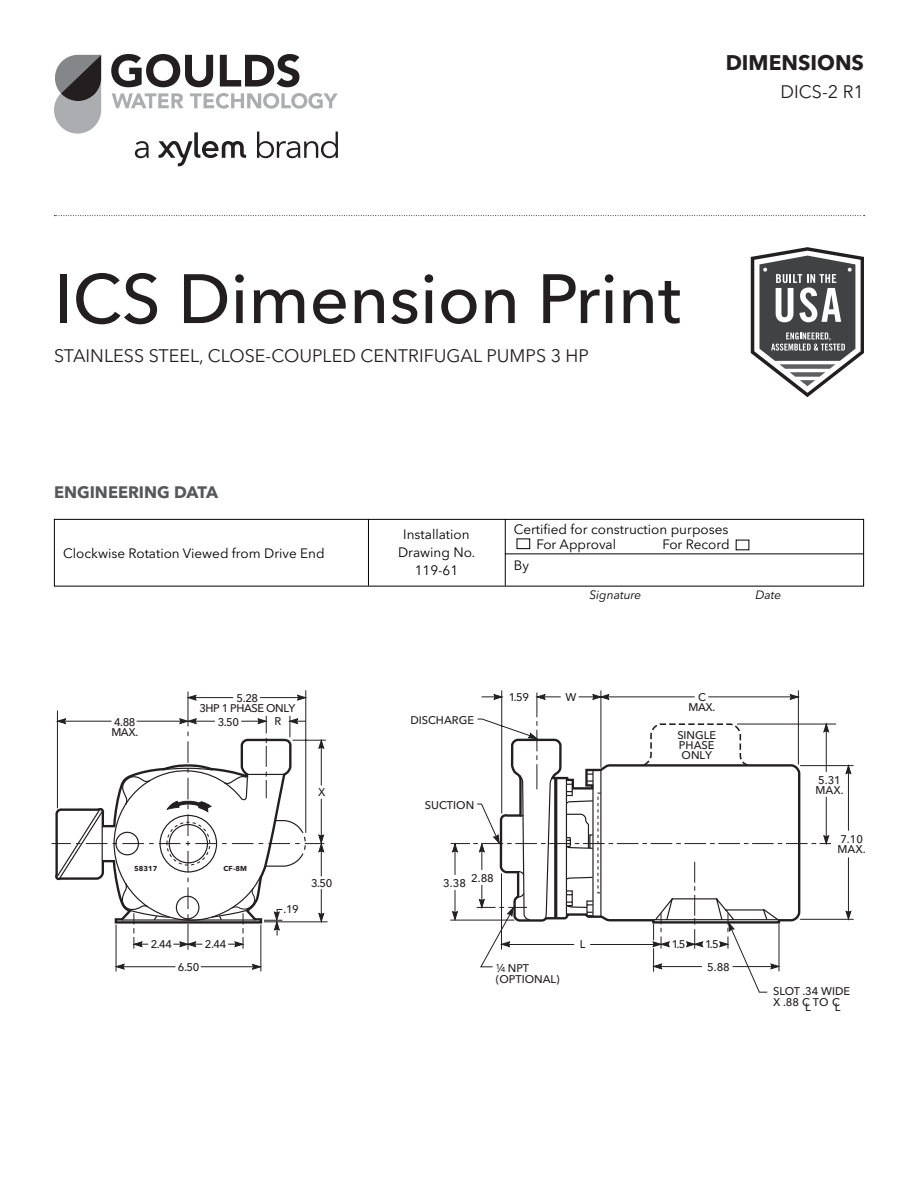
<style>
.page{position:relative;width:918px;height:1188px;background:#fff}
.page>*{position:absolute;margin:0;border:0;box-sizing:border-box;transform-origin:0 0}
.t1{font:500 69px "Avenir Next LT Pro";color:#231f20}
.t2{font:700 21px "Avenir Next LT Pro";color:#231f20}
.t3{font:18px "Avenir Next LT Pro";color:#231f20}
.t4{font:700 16.5px "Avenir Next LT Pro";color:#57585a}
.t5{font:13.5px "Avenir Next LT Pro";color:#000}
.t6{font:italic 12px "Avenir Next LT Pro";color:#000}
.t7{font:500 11.1px/10.4px "Avenir Next LT Pro";color:#231f20}
.t8{font:500 11.1px/10.4px "Avenir Next LT Pro";letter-spacing:-.035em;color:#231f20;text-align:center}
.t9{font:700 7.2px "Avenir Next LT Pro";color:#231f20}
.s1{font-size:7.2px}
</style>
<div class="page">
<hr style="left:800px;top:919px;width:54px;height:1px;background:#231f20">
<hr style="left:800px;top:765px;width:54px;height:1px;background:#231f20">
<hr style="left:737px;top:724px;width:99px;height:1px;background:#231f20">
<hr style="left:450px;top:920px;width:64px;height:1px;background:#231f20">
<hr style="left:848px;top:857px;width:1px;height:59px;background:#231f20">
<hr style="left:848px;top:769px;width:1px;height:62px;background:#231f20">
<svg style="left:846px;top:765px;width:5px;height:9px"></svg>
<svg style="left:846px;top:911px;width:5px;height:8px"></svg>
<svg style="left:52px;top:690px;width:276px;height:282px"></svg>
<svg style="left:56px;top:767px;width:252px;height:163px"></svg>
<svg style="left:319px;top:913px;width:5px;height:9px"></svg>
<svg style="left:252px;top:964px;width:9px;height:6px"></svg>
<svg style="left:235px;top:942px;width:8px;height:5px"></svg>
<svg style="left:134px;top:942px;width:8px;height:5px"></svg>
<svg style="left:180px;top:942px;width:16px;height:5px"></svg>
<svg style="left:116px;top:964px;width:8px;height:5px"></svg>
<svg style="left:319px;top:740px;width:5px;height:9px"></svg>
<svg style="left:258px;top:718px;width:8px;height:6px"></svg>
<svg style="left:180px;top:718px;width:16px;height:6px"></svg>
<svg style="left:57px;top:718px;width:9px;height:6px"></svg>
<svg style="left:188px;top:695px;width:8px;height:5px"></svg>
<svg style="left:297px;top:695px;width:9px;height:5px"></svg>
<svg style="left:319px;top:835px;width:5px;height:17px"></svg>
<svg style="left:289px;top:718px;width:17px;height:6px"></svg>
<svg style="left:451px;top:690px;width:380px;height:303px"></svg>
<div style="left:54px;top:519px;width:810px;height:67px;border:1px solid #000"></div>
<hr style="left:505px;top:554px;width:359px;height:1px;background:#000">
<hr style="left:505px;top:519px;width:1px;height:67px;background:#000">
<hr style="left:368px;top:519px;width:1px;height:67px;background:#000">
<div style="left:517px;top:538px;width:13px;height:11px;border:1px solid #000"></div>
<svg style="left:54px;top:215px;width:811px;height:1px"></svg>
<svg style="left:135px;top:141px;width:14px;height:17px"></svg>
<svg style="left:257px;top:132px;width:81px;height:26px"></svg>
<svg style="left:159px;top:132px;width:87px;height:34px"></svg>
<svg style="left:112px;top:93px;width:71px;height:15px"></svg>
<svg style="left:190px;top:93px;width:148px;height:16px"></svg>
<svg style="left:220px;top:54px;width:79px;height:33px"></svg>
<svg style="left:111px;top:54px;width:102px;height:33px"></svg>
<svg style="left:54px;top:55px;width:47px;height:79px;background:#8b8b8d"></svg>
<svg style="left:751px;top:247px;width:113px;height:150px"></svg>
<p class="t2" style="left:726px;top:50px;width:140px">DIMENSIONS</p>
<p class="t3" style="left:781px;top:81px;width:85px">DICS-2 R1</p>
<p class="t1" style="left:54px;top:257px;width:628px">ICS Dimension Print</p>
<p class="t3" style="left:54px;top:345px;width:537px">STAINLESS STEEL, CLOSE-COUPLED CENTRIFUGAL PUMPS 3 HP</p>
<p class="t4" style="left:54px;top:483px;width:166px">ENGINEERING DATA</p>
<p class="t5" style="left:63px;top:546px;width:263px">Clockwise Rotation Viewed from Drive End</p>
<p class="t8" style="left:199px;top:693px;width:97px">5.28<br>3HP 1 PHASE ONLY</p>
<p class="t7" style="left:218px;top:716px;width:23px">3.50</p>
<p class="t7" style="left:111px;top:716px;width:28px">4.88<br>MAX.</p>
<p class="t7" style="left:275px;top:716px;width:8px">R</p>
<p class="t7" style="left:318px;top:787px;width:9px">X</p>
<p class="t9" style="left:134px;top:864px;width:25px">58317</p>
<p class="t9" style="left:224px;top:864px;width:25px">CF–8M</p>
<p class="t7" style="left:151px;top:939px;width:23px">2.44</p>
<p class="t7" style="left:205px;top:939px;width:23px">2.44</p>
<p class="t7" style="left:178px;top:962px;width:23px">6.50</p>
<p class="t7" style="left:284px;top:904px;width:17px">.19</p>
<p class="t7" style="left:311px;top:878px;width:23px">3.50</p>
<p class="t5" style="left:403px;top:526px;width:68px">Installation</p>
<p class="t5" style="left:398px;top:544px;width:79px">Drawing No.</p>
<p class="t5" style="left:415px;top:562px;width:45px">119-61</p>
<p class="t5" style="left:514px;top:521px;width:216px">Certified for construction purposes</p>
<p class="t5" style="left:536px;top:536px;width:81px">For Approval</p>
<p class="t5" style="left:662px;top:536px;width:69px">For Record</p>
<p class="t5" style="left:514px;top:557px;width:17px">By</p>
<p class="t6" style="left:590px;top:588px;width:53px">Signature</p>
<p class="t6" style="left:755px;top:588px;width:27px">Date</p>
<p class="t7" style="left:410px;top:715px;width:65px">DISCHARGE</p>
<p class="t7" style="left:509px;top:692px;width:22px">1.59</p>
<p class="t7" style="left:425px;top:800px;width:51px">SUCTION</p>
<p class="t7" style="left:471px;top:873px;width:24px">2.88</p>
<p class="t7" style="left:443px;top:878px;width:24px">3.38</p>
<p class="t7" style="left:565px;top:692px;width:12px">W</p>
<p class="t7" style="left:689px;top:692px;width:28px;text-align:center">C<br>MAX.</p>
<p class="t7" style="left:677px;top:730px;width:40px">SINGLE<br>PHASE<br>ONLY</p>
<p class="t7" style="left:580px;top:939px;width:7px">L</p>
<p class="t7" style="left:672px;top:939px;width:15px">1.5</p>
<p class="t7" style="left:705px;top:939px;width:15px">1.5</p>
<p class="t7" style="left:496px;top:963px;width:65px"><sup>1</sup>⁄<span class="s1">4</span> NPT (OPTIONAL)</p>
<p class="t7" style="left:707px;top:962px;width:24px">5.88</p>
<p class="t7" style="left:816px;top:775px;width:30px">5.31<br>MAX.</p>
<p class="t7" style="left:838px;top:834px;width:30px">7.10<br>MAX.</p>
<p class="t7" style="left:773px;top:986px;width:79px">SLOT .34 WIDE<br>X .88 TO C</p>
<p class="t7" style="left:802px;top:997px;width:9px">C</p>
<p class="t7" style="left:805px;top:1002px;width:7px">L</p>
<p class="t7" style="left:835px;top:1002px;width:7px">L</p>
</div>
